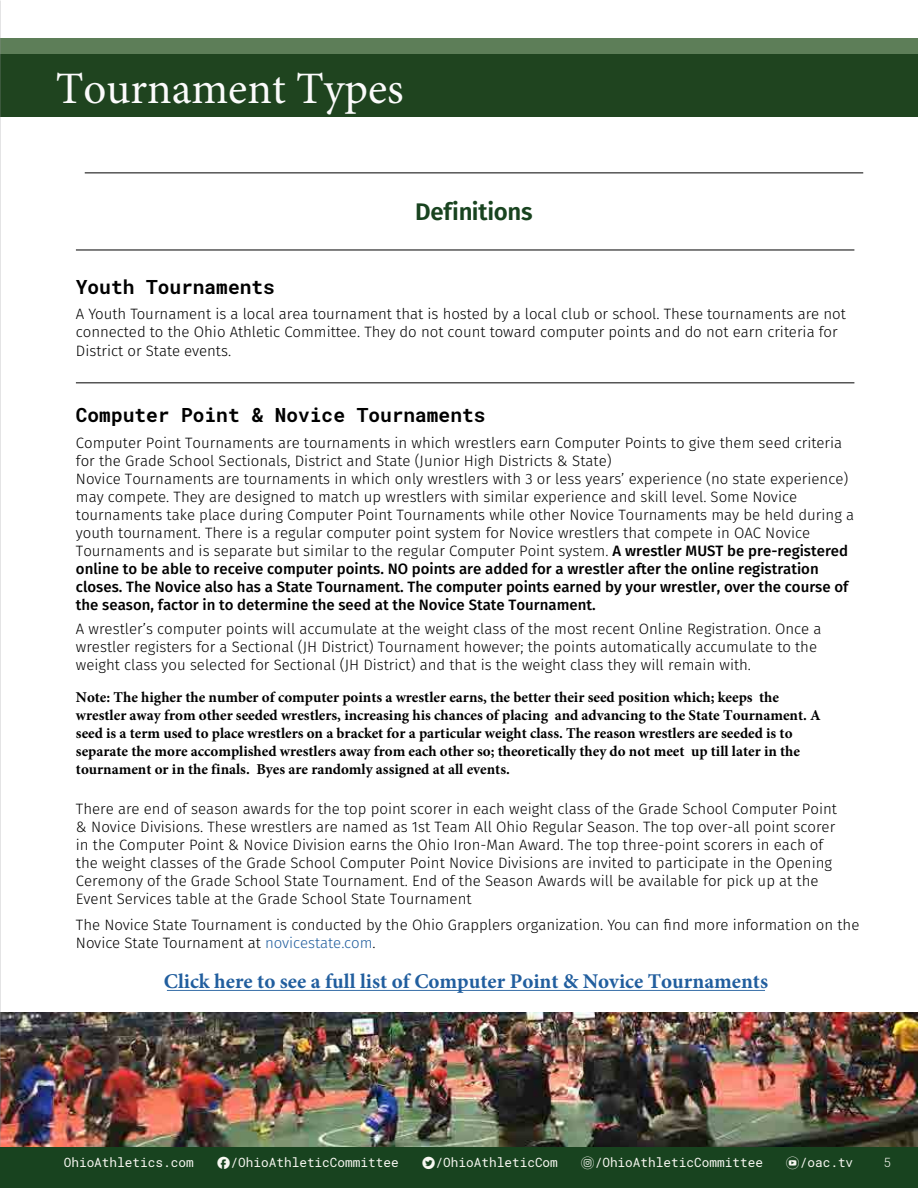
<style>
.page{position:relative;width:918px;height:1188px;background:#fff}
.page>*{position:absolute;margin:0;border:0;box-sizing:border-box;transform-origin:0 0}
.t1{font:45px "Minion Pro";color:#fbfbfb}
.t2{font:600 24px "Fira Sans";letter-spacing:-.01em;color:#18431f}
.t3{font:700 21px "Minion Pro";color:#215e9e}
.t4{font:700 19.5px "Roboto Mono";color:#000}
.t5{font:300 15px/18px "Fira Sans";color:#000}
.t6{font:700 15px/18px "Minion Pro";color:#000}
.t7{font:12.75px "Roboto Mono";color:#f8f8f2}
.t8{font:300 12.75px "Roboto Mono";color:#f8f8f2}
.s1{font-weight:500}
.s2{color:#215e9e}
.s3{font-family:"typeecon"}
</style>
<div class="page">
<div style="left:0;top:39px;width:918px;height:78px;background:#1f441f"></div>
<div style="left:0;top:39px;width:918px;height:15px;background:#5d7e58"></div>
<hr style="left:76px;top:250px;width:778px;height:1px;background:#000">
<hr style="left:85px;top:172px;width:778px;height:1px;background:#000">
<hr style="left:76px;top:382px;width:778px;height:1px;background:#000">
<img style="left:1px;top:1012px;width:917px;height:136px">
<img style="left:0;top:0;width:1px;height:1188px">
<div style="left:0;top:1148px;width:918px;height:40px;background:#18431f"></div>
<hr style="left:167px;top:990px;width:598px;height:1px;background:#215e9e">
<h1 class="t1" style="left:56px;top:58px;width:349px">Tournament Types</h1>
<h2 class="t2" style="left:415px;top:195px;width:119px">Definitions</h2>
<h3 class="t4" style="left:76px;top:273px;width:200px">Youth Tournaments</h3>
<p class="t5" style="left:76px;top:305px;width:772px">A Youth Tournament is a local area tournament that is hosted by a local club or school. These tournaments are not connected to the Ohio Athletic Committee. They do not count toward computer points and do not earn criteria for</p>
<p class="t5" style="left:76px;top:343px;width:157px">District or State events.</p>
<h3 class="t4" style="left:76px;top:401px;width:411px">Computer Point &amp; Novice Tournaments</h3>
<p class="t5" style="left:76px;top:433px;width:780px">Computer Point Tournaments are tournaments in which wrestlers earn Computer Points to give them seed criteria for the Grade School Sectionals, District and State (Junior High Districts &amp; State)<br>Novice Tournaments are tournaments in which only wrestlers with 3 or less years’ experience (no state experience) may compete. They are designed to match up wrestlers with similar experience and skill level. Some Novice tournaments take place during Computer Point Tournaments while other Novice Tournaments may be held during a youth tournament. There is a regular computer point system for Novice wrestlers that compete in OAC Novice Tournaments and is separate but similar to the regular Computer Point system. <span class="s1">A wrestler MUST be pre-registered online to be able to receive computer points. NO points are added for a wrestler after the online registration closes. The Novice also has a State Tournament. The computer points earned by your wrestler, over the course of the season, factor in to determine the seed at the Novice State Tournament.</span></p>
<p class="t5" style="left:76px;top:621px;width:747px">A wrestler’s computer points will accumulate at the weight class of the most recent Online Registration. Once a wrestler registers for a Sectional (JH District) Tournament however; the points automatically accumulate to the weight class you selected for Sectional (JH District) and that is the weight class they will remain with.</p>
<p class="t6" style="left:76px;top:688px;width:746px">Note: The higher the number of computer points a wrestler earns, the better their seed position which; keeps the wrestler away from other seeded wrestlers, increasing his chances of placing and advancing to the State Tournament. A seed is a term used to place wrestlers on a bracket for a particular weight class. The reason wrestlers are seeded is to separate the more accomplished wrestlers away from each other so; theoretically they do not meet up till later in the tournament or in the finals. Byes are randomly assigned at all events.</p>
<p class="t5" style="left:76px;top:801px;width:763px">There are end of season awards for the top point scorer in each weight class of the Grade School Computer Point &amp; Novice Divisions. These wrestlers are named as 1st Team All Ohio Regular Season. The top over-all point scorer in the Computer Point &amp; Novice Division earns the Ohio Iron-Man Award. The top three-point scorers in each of the weight classes of the Grade School Computer Point Novice Divisions are invited to participate in the Opening Ceremony of the Grade School State Tournament. End of the Season Awards will be available for pick up at the Event Services table at the Grade School State Tournament</p>
<p class="t5" style="left:76px;top:917px;width:785px">The Novice State Tournament is conducted by the Ohio Grapplers organization. You can find more information on the<br>Novice State Tournament at <span class="s2">novicestate.com</span>.</p>
<h3 class="t3" style="left:164px;top:967px;width:606px">Click here to see a full list of Computer Point &amp; Novice Tournaments</h3>
<p class="t7" style="left:64px;top:1153px;width:132px">OhioAthletics.com</p>
<p class="t7" style="left:217px;top:1153px;width:184px"><span class="s3">F</span>/OhioAthleticCommittee</p>
<p class="t7" style="left:422px;top:1153px;width:138px"><span class="s3">T</span>/OhioAthleticCom</p>
<p class="t7" style="left:581px;top:1153px;width:184px"><span class="s3">i</span>/OhioAthleticCommittee</p>
<p class="t7" style="left:786px;top:1153px;width:69px"><span class="s3">y</span>/oac.tv</p>
<p class="t8" style="left:883px;top:1153px;width:9px">5</p>
</div>
